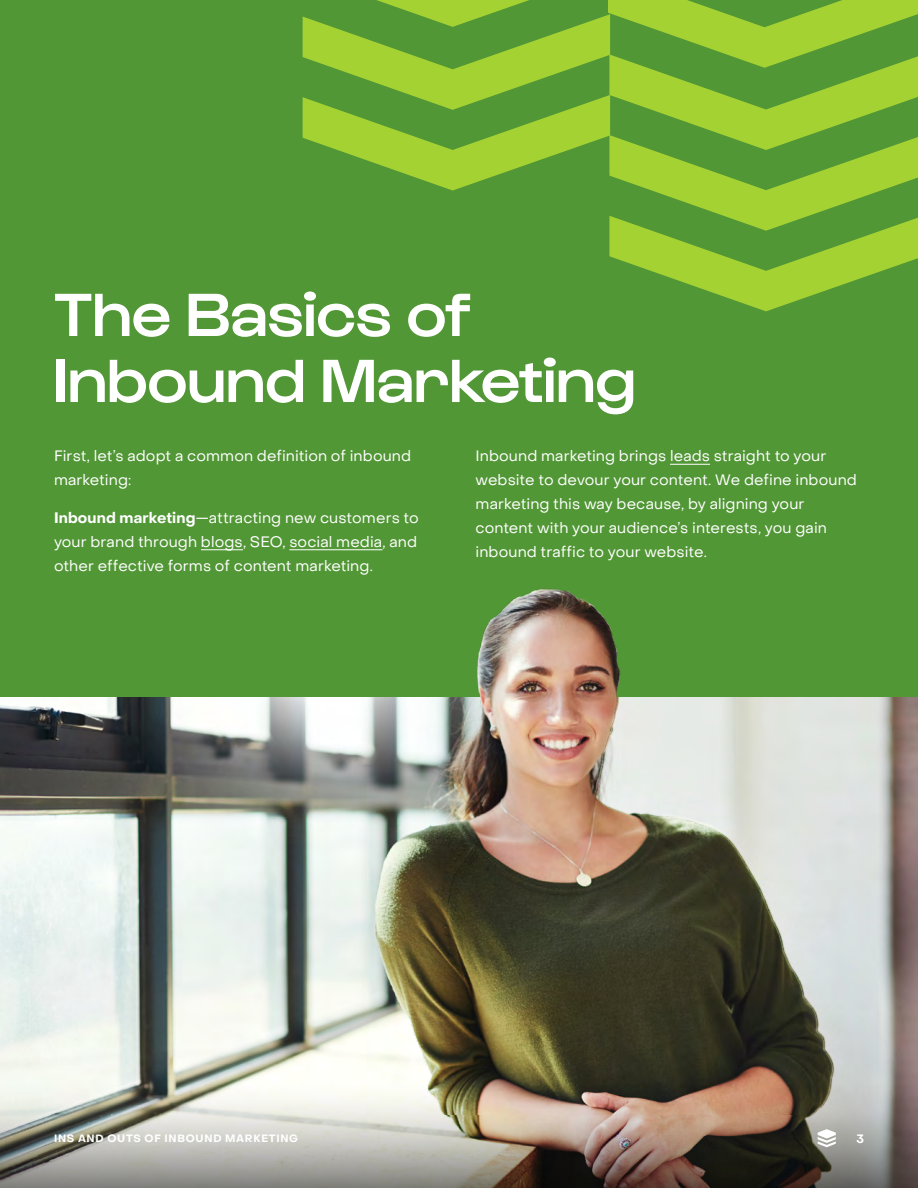
<style>
.page{position:relative;width:918px;height:1188px;background:#529736}
.page>*{position:absolute;margin:0;border:0;box-sizing:border-box;transform-origin:0 0}
.t1{font:500 63px/66px "Gustavo";color:#fff}
.t2{font:15px/24px "Object Sans";letter-spacing:.005em;color:#fff}
.t3{font:700 12px "Object Sans";color:#fff}
.t4{font:700 10.5px "Object Sans";letter-spacing:.07em;color:#fff}
.s1{font-weight:700}
</style>
<div class="page">
<svg style="left:303px;top:0;width:615px;height:311px"></svg>
<img style="left:0;top:698px;width:918px;height:386px">
<img style="left:55px;top:589px;width:830px;height:495px">
<img style="left:0;top:1084px;width:918px;height:104px">
<hr style="left:201px;top:549px;width:42px;height:1px;background:#fff">
<hr style="left:289px;top:549px;width:94px;height:1px;background:#fff">
<hr style="left:670px;top:464px;width:40px;height:1px;background:#fff">
<svg style="left:818px;top:1129px;width:18px;height:18px"></svg>
<h1 class="t1" style="left:54px;top:284px;width:583px">The Basics of<br>Inbound Marketing</h1>
<p class="t2" style="left:54px;top:444px;width:359px">First, let’s adopt a common definition of inbound marketing:</p>
<p class="t2" style="left:54px;top:506px;width:366px;text-align:justify"><span class="s1">Inbound marketing</span>—attracting new customers to your brand through blogs, SEO, social media, and other effective forms of content marketing.</p>
<p class="t2" style="left:476px;top:444px;width:383px">Inbound marketing brings leads straight to your website to devour your content. We define inbound marketing this way because, by aligning your content with your audience’s interests, you gain inbound traffic to your website.</p>
<p class="t4" style="left:54px;top:1132px;width:246px">INS AND OUTS OF INBOUND MARKETING</p>
<p class="t3" style="left:857px;top:1131px;width:9px">3</p>
</div>
